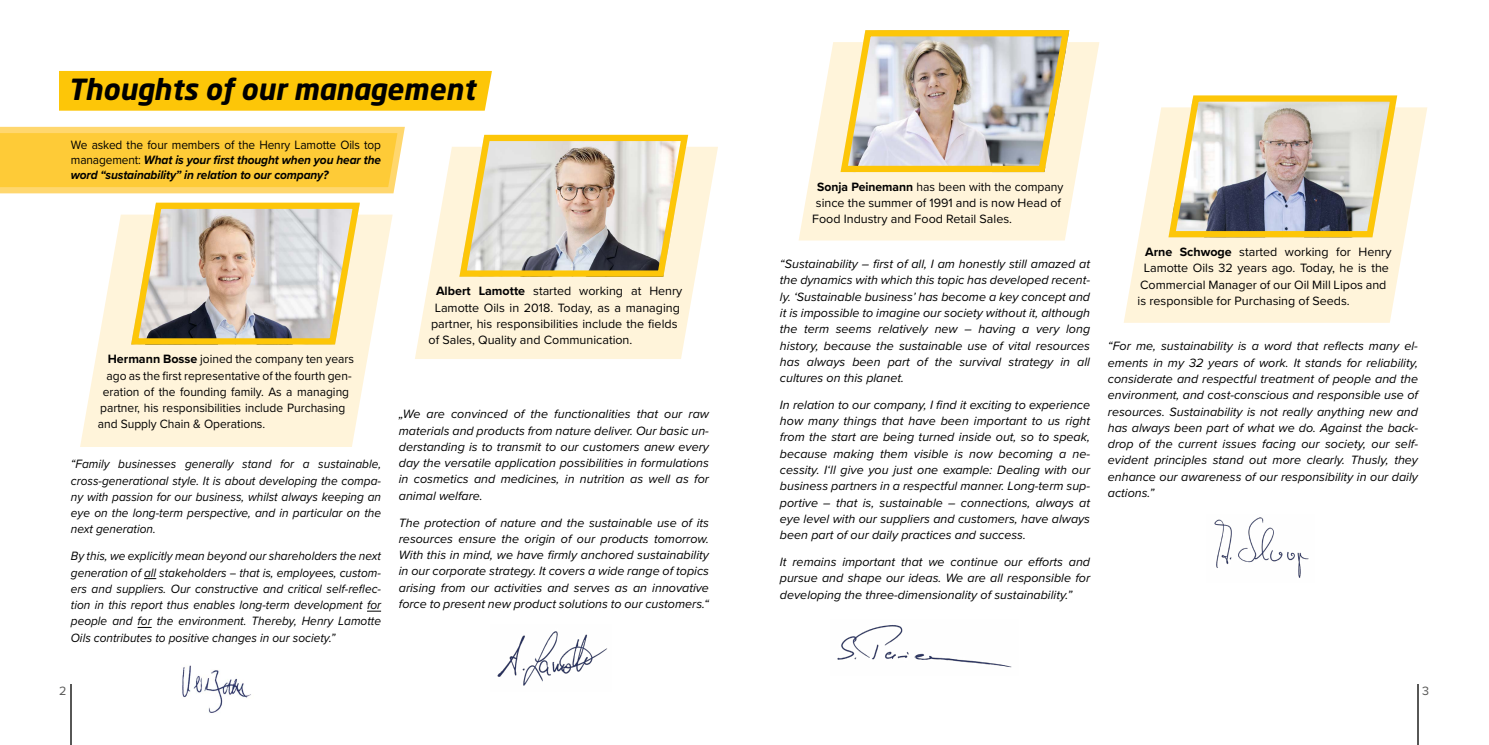
<style>
.page{position:relative;width:1489px;height:745px;background:#fff}
.page>*{position:absolute;margin:0;border:0;box-sizing:border-box;transform-origin:0 0}
.t1{font:italic 700 28.75px "Neo Sans W1 G";color:#000}
.t2{font:italic 12.5px/16.2px "Proxima Nova";color:#000;text-align:justify}
.t3{font:italic 12.5px/16.2px "Proxima Nova";color:#000;text-align:justify;scale:.95 1}
.t4{font:12.5px "Proxima Nova";color:#000}
.t5{font:12.5px "Proxima Nova";color:#000;scale:.96 1}
.t6{font:italic 700 12.5px/15px "Proxima Nova";letter-spacing:-.01em;color:#000;text-align:justify;scale:.95 1}
.t7{font:12.5px "Proxima Nova";color:#575756}
.s1{font-weight:400;font-style:normal}
.s2{font-weight:700}
.s3{font-family:"Proxima Nova Cond";font-style:normal}
</style>
<div class="page">
<div style="left:59px;top:71px;width:433px;height:40px;background:#fdc608"></div>
<svg style="left:799px;top:42px;width:301px;height:199px"></svg>
<svg style="left:415px;top:147px;width:303px;height:212px"></svg>
<div style="left:80px;top:347px;width:290px;height:100px;background:#fff4da"></div>
<svg style="left:1124px;top:107px;width:303px;height:216px"></svg>
<img style="left:836px;top:30px;width:236px;height:145px">
<svg style="left:455px;top:134px;width:237px;height:146px;background:#dacdb0"></svg>
<svg style="left:0;top:126px;width:405px;height:221px"></svg>
<img style="left:1164px;top:95px;width:236px;height:145px">
<img style="left:182px;top:665px;width:69px;height:48px">
<svg style="left:144px;top:578px;width:12px;height:1px"></svg>
<svg style="left:367px;top:610px;width:14px;height:1px"></svg>
<svg style="left:138px;top:626px;width:13px;height:1px"></svg>
<img style="left:497px;top:631px;width:111px;height:55px">
<img style="left:1214px;top:517px;width:95px;height:61px">
<img style="left:837px;top:625px;width:175px;height:43px">
<hr style="left:70px;top:684px;width:1px;height:60px;background:#575756">
<hr style="left:1417px;top:684px;width:1px;height:60px;background:#575756">
<h1 class="t1" style="left:68px;top:70px;width:408px">Thoughts of our management</h1>
<p class="t6" style="left:71px;top:137px;width:328px"><span class="s1">We asked the four members of the Henry Lamotte Oils top management:</span> What is your first thought when you hear the word “sustainability” in relation to our company?</p>
<p class="t5" style="left:108px;top:349px;width:258px"><span class="s2">Hermann Bosse</span> joined the company ten years</p>
<p class="t5" style="left:106px;top:366px;width:257px">ago as the first representative of the fourth gen-</p>
<p class="t5" style="left:103px;top:382px;width:258px">eration of the founding family. As a managing</p>
<p class="t5" style="left:100px;top:398px;width:257px">partner, his responsibilities include Purchasing</p>
<p class="t5" style="left:98px;top:414px;width:176px">and Supply Chain &amp; Operations.</p>
<p class="t3" style="left:71px;top:455px;width:328px">“Family businesses generally stand for a sustainable, cross-generational style. It is about developing the compa&shy;ny with passion for our business, whilst always keeping an eye on the long-term perspective, and in particular on the next generation.</p>
<p class="t3" style="left:71px;top:547px;width:328px">By this, we explicitly mean beyond our shareholders the next generation of all stakeholders <span class="s3">–</span> that is, employees, custom&shy;ers and suppliers. Our constructive and critical self-reflec&shy;tion in this report thus enables long-term development for people and for the environment. Thereby, Henry Lamotte Oils contributes to positive changes in our society.”</p>
<p class="t4" style="left:436px;top:282px;width:248px"><span class="s2">Albert Lamotte</span> started working at Henry</p>
<p class="t4" style="left:435px;top:298px;width:246px">Lamotte Oils in 2018. Today, as a managing</p>
<p class="t4" style="left:431px;top:314px;width:248px">partner, his responsibilities include the fields</p>
<p class="t4" style="left:428px;top:330px;width:205px">of Sales, Quality and Communication.</p>
<p class="t2" style="left:399px;top:405px;width:312px">„We are convinced of the functionalities that our raw materials and products from nature deliver. Our basic un&shy;derstanding is to transmit to our customers anew every day the versatile application possibilities in formulations in cosmetics and medicines, in nutrition as well as for animal welfare.</p>
<p class="t2" style="left:399px;top:513px;width:312px">The protection of nature and the sustainable use of its resources ensure the origin of our products tomorrow.<br>With this in mind, we have firmly anchored sustainability in our corporate strategy. It covers a wide range of topics arising from our activities and serves as an innovative force to present new product solutions to our customers.“</p>
<p class="t4" style="left:817px;top:177px;width:248px"><span class="s2">Sonja Peinemann</span> has been with the company</p>
<p class="t4" style="left:816px;top:193px;width:247px">since the summer of 1991 and is now Head of</p>
<p class="t4" style="left:812px;top:210px;width:201px">Food Industry and Food Retail Sales.</p>
<p class="t2" style="left:780px;top:255px;width:312px">“Sustainability – first of all, I am honestly still amazed at the dynamics with which this topic has developed recent&shy;ly. ‘Sustainable business’ has become a key concept and it is impossible to imagine our society without it, although the term seems relatively new – having a very long history, because the sustainable use of vital resources has always been part of the survival strategy in all cultures on this planet.</p>
<p class="t2" style="left:780px;top:396px;width:312px">In relation to our company, I find it exciting to experience how many things that have been important to us right from the start are being turned inside out, so to speak, because making them visible is now becoming a ne&shy;cessity. I‘ll give you just one example: Dealing with our business partners in a respectful manner. Long-term sup&shy;portive – that is, sustainable – connections, always at eye level with our suppliers and customers, have always been part of our daily practices and success.</p>
<p class="t2" style="left:780px;top:552px;width:312px">It remains important that we continue our efforts and pursue and shape our ideas. We are all responsible for developing the three-dimensionality of sustainability.”</p>
<p class="t4" style="left:1145px;top:242px;width:248px"><span class="s2">Arne Schwoge</span> started working for Henry</p>
<p class="t4" style="left:1143px;top:259px;width:247px">Lamotte Oils 32 years ago. Today, he is the</p>
<p class="t4" style="left:1140px;top:275px;width:248px">Commercial Manager of our Oil Mill Lipos and</p>
<p class="t4" style="left:1137px;top:291px;width:214px">is responsible for Purchasing of Seeds.</p>
<p class="t2" style="left:1107px;top:337px;width:312px">“For me, sustainability is a word that reflects many el&shy;ements in my 32 years of work. It stands for reliability, considerate and respectful treatment of people and the environment, and cost-conscious and responsible use of resources. Sustainability is not really anything new and has always been part of what we do. Against the back&shy;drop of the current issues facing our society, our self&shy;evident principles stand out more clearly. Thusly, they enhance our awareness of our responsibility in our daily actions.”</p>
<p class="t7" style="left:59px;top:680px;width:9px">2</p>
<p class="t7" style="left:1422px;top:680px;width:8px">3</p>
</div>
